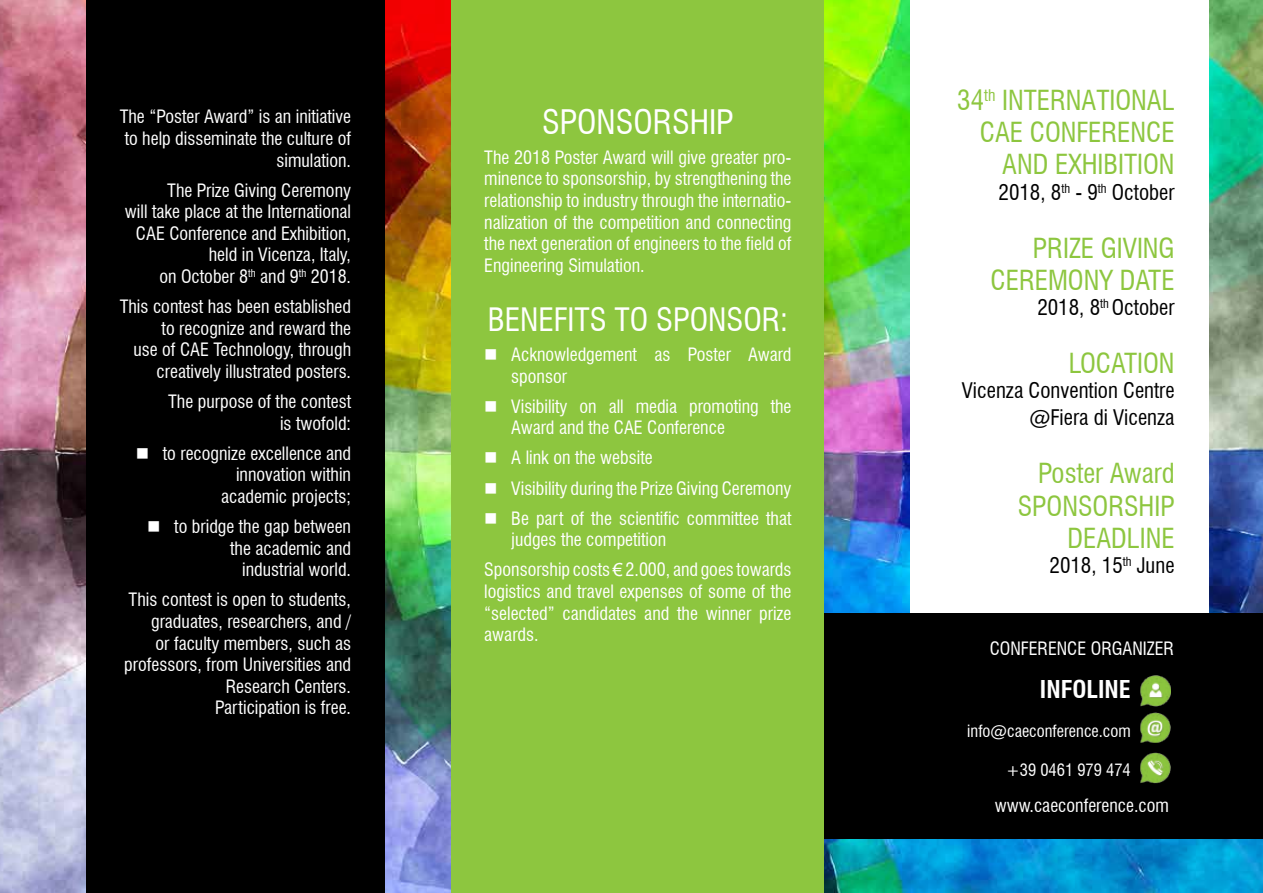
<style>
.page{position:relative;width:1263px;height:893px;background:#fff}
.page>*{position:absolute;margin:0;border:0;box-sizing:border-box;transform-origin:0 0}
.t1{font:condensed 33px "Swiss 721 BT";color:#fff}
.t2{font:condensed 31.5px "Swiss 721 BT";color:#fff}
.t3{font:condensed 27px/32.4px "Swiss 721 BT";color:#8dc63f;text-align:right}
.t4{font:700 condensed 24px "Swiss 721 BT";color:#fff}
.t5{font:condensed 21px/27px "Swiss 721 BT";color:#000;text-align:right}
.t6{font:condensed 18px/21.6px "Swiss 721 BT";color:#fff;text-align:right}
.t7{font:condensed 16.5px "Swiss 721 BT";color:#fff}
.s1{font-family:"Arial";font-stretch:normal}
</style>
<div class="page">
<img style="left:0;top:0;width:1263px;height:893px">
<div style="left:910px;top:0;width:299px;height:614px;background:#fff"></div>
<div style="left:86px;top:0;width:299px;height:893px;background:#000"></div>
<div style="left:804px;top:613px;width:459px;height:226px;background:#000"></div>
<div style="left:451px;top:0;width:373px;height:893px;background:#8dc63f"></div>
<img style="left:1140px;top:675px;width:30px;height:31px">
<img style="left:1140px;top:713px;width:30px;height:30px">
<img style="left:1140px;top:752px;width:30px;height:31px">
<p class="t6" style="left:120px;top:106px;width:233px">The “Poster Award” is an initiative to help disseminate the culture of simulation.</p>
<p class="t6" style="left:125px;top:179px;width:228px">The Prize Giving Ceremony<br>will take place at the International<br>CAE Conference and Exhibition, held in Vicenza, Italy,<br>on October 8<sup>th</sup> and 9<sup>th</sup> 2018.</p>
<p class="t6" style="left:120px;top:296px;width:233px">This contest has been established to recognize and reward the<br>use of CAE Technology, through creatively illustrated posters.</p>
<p class="t6" style="left:168px;top:391px;width:184px">The purpose of the contest is twofold:</p>
<p class="t6" style="left:163px;top:442px;width:190px">to recognize excellence and innovation within<br>academic projects;</p>
<p class="t6" style="left:174px;top:516px;width:178px">to bridge the gap between the academic and industrial world.</p>
<p class="t6" style="left:124px;top:589px;width:228px">This contest is open to students, graduates, researchers, and /<br>or faculty members, such as professors, from Universities and<br>Research Centers.<br>Participation is free.</p>
<h1 class="t1" style="left:542px;top:102px;width:193px">SPONSORSHIP</h1>
<p class="t6" style="left:484px;top:146px;width:309px;text-align:justify">The 2018 Poster Award will give greater pro&shy;minence to sponsorship, by strengthening the relationship to industry through the internatio&shy;nalization of the competition and connecting the next generation of engineers to the field of Engineering Simulation.</p>
<h2 class="t2" style="left:488px;top:301px;width:302px">BENEFITS TO SPONSOR:</h2>
<p class="t6" style="left:511px;top:344px;width:282px;text-align:left">Acknowledgement as Poster Award sponsor</p>
<p class="t6" style="left:511px;top:395px;width:282px;text-align:left">Visibility on all media promoting the<br>Award and the CAE Conference</p>
<p class="t6" style="left:511px;top:443px;width:282px;line-height:30.2px;text-align:left">A link on the website<br>Visibility during the Prize Giving Ceremony<br>Be part of the scientific committee that</p>
<p class="t6" style="left:484px;top:525px;width:309px;line-height:30.2px;text-align:left;text-indent:27px">judges the competition<br>Sponsorship costs <span class="s1">€</span> 2.000, and goes towards</p>
<p class="t6" style="left:484px;top:581px;width:309px;text-align:justify">logistics and travel expenses of some of the “selected” candidates and the winner prize awards.</p>
<h3 class="t3" style="left:957px;top:84px;width:219px">34<sup>th</sup> INTERNATIONAL<br>CAE CONFERENCE<br>AND EXHIBITION</h3>
<p class="t5" style="left:998px;top:178px;width:178px">2018, 8<sup>th</sup> - 9<sup>th</sup> October</p>
<h3 class="t3" style="left:990px;top:231px;width:186px">PRIZE GIVING<br>CEREMONY DATE</h3>
<p class="t5" style="left:1037px;top:294px;width:139px">2018, 8<sup>th</sup> October</p>
<h3 class="t3" style="left:1069px;top:347px;width:107px">LOCATION</h3>
<p class="t5" style="left:962px;top:377px;width:214px">Vicenza Convention Centre @Fiera di Vicenza</p>
<h3 class="t3" style="left:1018px;top:457px;width:158px">Poster Award<br>SPONSORSHIP<br>DEADLINE</h3>
<p class="t5" style="left:1049px;top:552px;width:127px">2018, 15<sup>th</sup> June</p>
<p class="t6" style="left:990px;top:638px;width:186px">CONFERENCE ORGANIZER</p>
<h3 class="t4" style="left:1040px;top:675px;width:92px">INFOLINE</h3>
<p class="t7" style="left:967px;top:721px;width:165px">info@caeconference.com</p>
<p class="t7" style="left:1006px;top:760px;width:126px">+39 0461 979 474</p>
<p class="t6" style="left:995px;top:794px;width:176px">www.caeconference.com</p>
</div>
